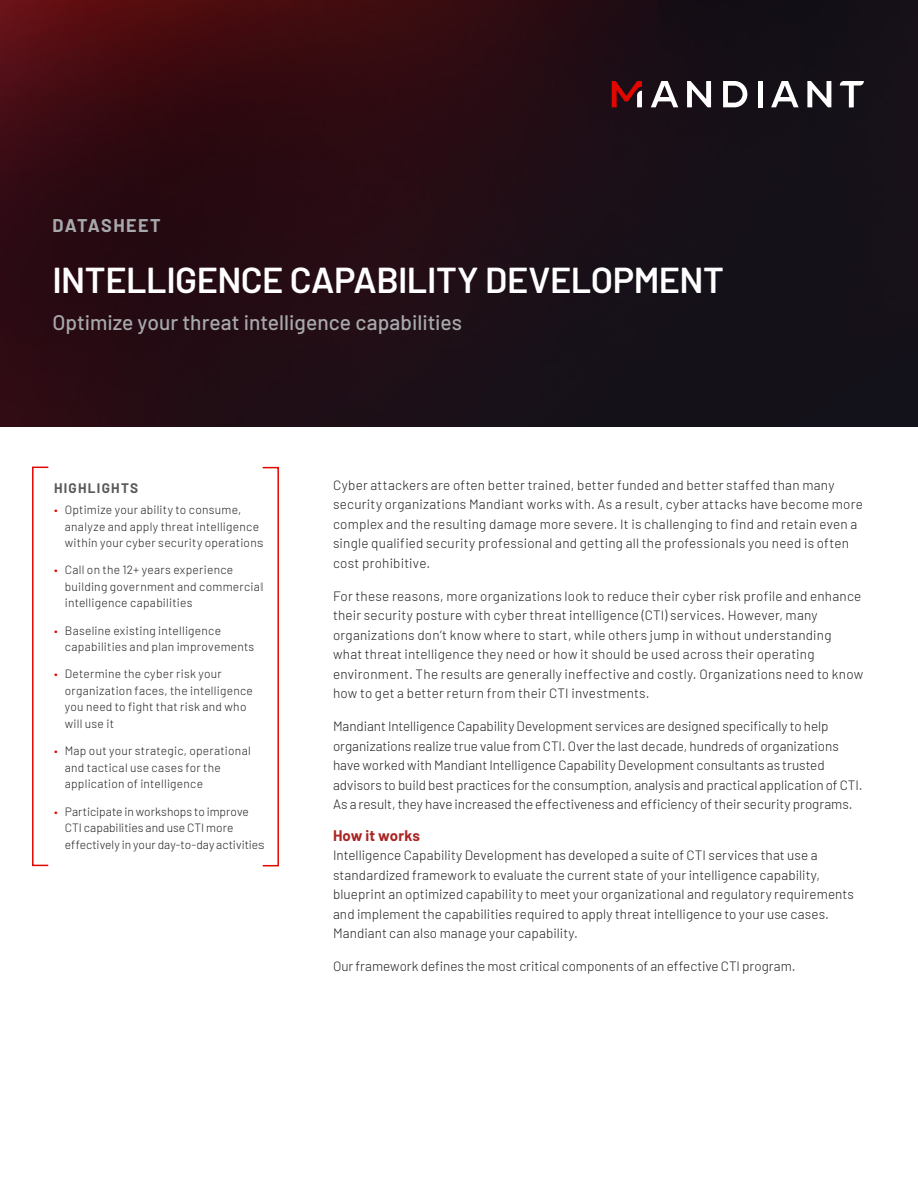
<style>
.page{position:relative;width:918px;height:1188px;background:#fff}
.page>*{position:absolute;margin:0;border:0;box-sizing:border-box;transform-origin:0 0}
.Main_Document_Headli{font:600 36px "Barlow";letter-spacing:-.015em;color:#fff}
.Subhead_Main_Sent_Ca{font:500 21px "Barlow";color:#a8a9ad}
.Document_Type_ALL_CA{font:700 18px "Barlow";letter-spacing:.075em;color:#a8a9ad}
.L1_Subhead-10_12_Sen{font:700 15px "Barlow";letter-spacing:.005em;color:#ab2525}
.Body_Text_Light_9_13{font:300 13.5px/19.5px "Barlow";letter-spacing:.01em;color:#231f20}
.HIGHLIGHTS_Head_ALL{font:700 13.5px "Barlow";letter-spacing:.095em;color:#57585a}
.t1{font:300 12px/16.5px "Barlow";letter-spacing:.02em;color:#231f20}
.t2{font:300 12px/16.5px "Barlow";color:#231f20}
.s1{color:#e10600}
</style>
<div class="page">
<img style="left:0;top:0;width:918px;height:427px">
<svg style="left:651px;top:81px;width:27px;height:26px"></svg>
<svg style="left:687px;top:81px;width:24px;height:26px"></svg>
<svg style="left:723px;top:81px;width:24px;height:26px"></svg>
<hr style="left:758px;top:81px;width:4px;height:26px;background:#fff">
<svg style="left:771px;top:81px;width:28px;height:26px"></svg>
<svg style="left:807px;top:81px;width:24px;height:26px"></svg>
<svg style="left:840px;top:81px;width:24px;height:27px"></svg>
<svg style="left:612px;top:81px;width:30px;height:26px"></svg>
<div style="left:262px;top:467px;width:17px;height:399px;border:2px solid #e10600"></div>
<div style="left:32px;top:467px;width:17px;height:399px;border:2px solid #e10600"></div>
<p class="Document_Type_ALL_CA" style="left:52px;top:213px;width:110px">DATASHEET</p>
<p class="Main_Document_Headli" style="left:52px;top:254px;width:673px">INTELLIGENCE CAPABILITY DEVELOPMENT</p>
<p class="Subhead_Main_Sent_Ca" style="left:52px;top:308px;width:411px">Optimize your threat intelligence capabilities</p>
<p class="HIGHLIGHTS_Head_ALL" style="left:54px;top:478px;width:86px">HIGHLIGHTS</p>
<p class="t1" style="left:65px;top:501px;width:200px;text-indent:-11px"><span class="s1">•</span> Optimize your ability to consume, analyze and apply threat intelligence within your cyber security operations</p>
<p class="t1" style="left:65px;top:561px;width:200px;text-indent:-11px"><span class="s1">•</span> Call on the 12+ years experience building government and commercial intelligence capabilities</p>
<p class="t1" style="left:65px;top:621px;width:191px;text-indent:-11px"><span class="s1">•</span> Baseline existing intelligence capabilities and plan improvements</p>
<p class="t1" style="left:65px;top:665px;width:190px;text-indent:-11px"><span class="s1">•</span> Determine the cyber risk your organization faces, the intelligence you need to fight that risk and who will use it</p>
<p class="t1" style="left:65px;top:742px;width:187px;text-indent:-11px"><span class="s1">•</span> Map out your strategic, operational and tactical use cases for the application of intelligence</p>
<p class="t2" style="left:65px;top:802px;width:201px;text-indent:-11px"><span class="s1">•</span> Participate in workshops to improve<br>CTI capabilities and use CTI more effectively in your day-to-day activities</p>
<p class="Body_Text_Light_9_13" style="left:333px;top:474px;width:532px">Cyber attackers are often better trained, better funded and better staffed than many security organizations Mandiant works with. As a result, cyber attacks have become more complex and the resulting damage more severe. It is challenging to find and retain even a single qualified security professional and getting all the professionals you need is often cost prohibitive.</p>
<p class="Body_Text_Light_9_13" style="left:333px;top:585px;width:532px">For these reasons, more organizations look to reduce their cyber risk profile and enhance their security posture with cyber threat intelligence (CTI) services. However, many organizations don’t know where to start, while others jump in without understanding what threat intelligence they need or how it should be used across their operating environment. The results are generally ineffective and costly. Organizations need to know how to get a better return from their CTI investments.</p>
<p class="Body_Text_Light_9_13" style="left:333px;top:716px;width:531px">Mandiant Intelligence Capability Development services are designed specifically to help organizations realize true value from CTI. Over the last decade, hundreds of organizations have worked with Mandiant Intelligence Capability Development consultants as trusted advisors to build best practices for the consumption, analysis and practical application of CTI.<br>As a result, they have increased the effectiveness and efficiency of their security programs.</p>
<p class="L1_Subhead-10_12_Sen" style="left:333px;top:824px;width:88px">How it works</p>
<p class="Body_Text_Light_9_13" style="left:333px;top:845px;width:522px">Intelligence Capability Development has developed a suite of CTI services that use a standardized framework to evaluate the current state of your intelligence capability, blueprint an optimized capability to meet your organizational and regulatory requirements and implement the capabilities required to apply threat intelligence to your use cases.<br>Mandiant can also manage your capability.</p>
<p class="Body_Text_Light_9_13" style="left:333px;top:956px;width:464px">Our framework defines the most critical components of an effective CTI program.</p>
</div>
